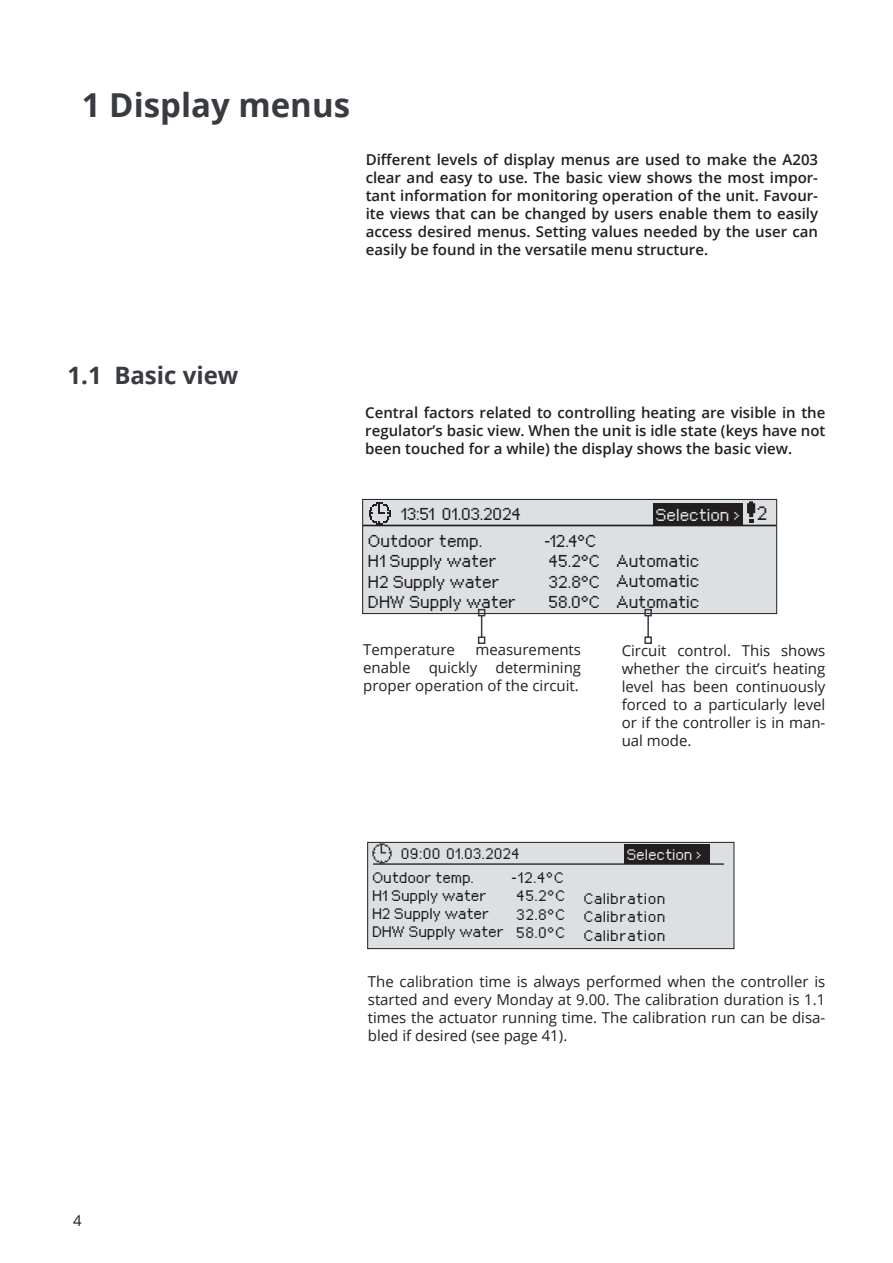
<style>
.page{position:relative;width:893px;height:1263px;background:#fff}
.page>*{position:absolute;margin:0;border:0;box-sizing:border-box;transform-origin:0 0}
.Otsikko{font:700 33px "Open Sans";color:#383b3f}
.Otsikko_2{font:700 24px "Open Sans";color:#383b3f}
.Ingressi{font:600 15px/18px "Open Sans";color:#231f20;text-align:justify}
.Leipäteksti{font:15px/18px "Open Sans";color:#231f20;text-align:justify}
.t1{font:13.5px "px sans nouveaux";color:#231f20}
.Display_black{font:12px "px sans nouveaux";letter-spacing:.04em;color:#231f20}
.Display_grey{font:12px "px sans nouveaux";letter-spacing:.04em;color:#dde0e2}
.Display_black-2{font:10.65px "px sans nouveaux";letter-spacing:.045em;color:#231f20}
.Display_black-3{font:10.65px "px sans nouveaux";letter-spacing:.065em;color:#231f20}
.Display_black-4{font:10.65px "px sans nouveaux";letter-spacing:.1em;color:#231f20}
.Display_grey-2{font:10.65px "px sans nouveaux";letter-spacing:.045em;color:#dde0e2}
</style>
<div class="page">
<div style="left:363px;top:499px;width:414px;height:115px;background:#dde0e2"></div>
<div style="left:362px;top:499px;width:415px;height:115px;border:1px solid #231f20"></div>
<hr style="left:363px;top:525px;width:413px;height:1px;background:#231f20">
<div style="left:653px;top:503px;width:90px;height:22px;background:#231f20"></div>
<svg style="left:369px;top:502px;width:22px;height:23px"></svg>
<svg style="left:747px;top:501px;width:8px;height:21px"></svg>
<svg style="left:481px;top:616px;width:1px;height:20px"></svg>
<div style="left:478px;top:609px;width:7px;height:7px;border:2px solid #383b3f"></div>
<div style="left:478px;top:636px;width:7px;height:8px;border:2px solid #383b3f"></div>
<hr style="left:647px;top:616px;width:2px;height:21px;background:#383b3f">
<div style="left:644px;top:609px;width:8px;height:7px;border:2px solid #383b3f"></div>
<div style="left:644px;top:636px;width:8px;height:8px;border:2px solid #383b3f"></div>
<div style="left:368px;top:842px;width:366px;height:106px;background:#dde0e2"></div>
<div style="left:367px;top:842px;width:367px;height:107px;border:1px solid #231f20"></div>
<hr style="left:373px;top:863px;width:351px;height:2px;background:#231f20">
<div style="left:624px;top:844px;width:85px;height:20px;background:#231f20"></div>
<img style="left:371px;top:843px;width:22px;height:21px">
<p class="Otsikko" style="left:82px;top:82px;width:270px">1 Display menus</p>
<p class="Ingressi" style="left:366px;top:150px;width:454px">Different levels of display menus are used to make the A203 clear and easy to use. The basic view shows the most impor&shy;tant information for monitoring operation of the unit. Favour&shy;ite views that can be changed by users enable them to easily access desired menus. Setting values needed by the user can easily be found in the versatile menu structure.</p>
<p class="Otsikko_2" style="left:68px;top:358px;width:172px">1.1 Basic view</p>
<p class="Ingressi" style="left:365px;top:403px;width:462px">Central factors related to controlling heating are visible in the regulator’s basic view. When the unit is idle state (keys have not been touched for a while) the display shows the basic view.</p>
<p class="Display_black" style="left:401px;top:509px;width:122px">13:51 01.03.2024</p>
<p class="Display_grey" style="left:656px;top:509px;width:86px">Selection &gt;</p>
<p class="t1" style="left:758px;top:507px;width:12px">2</p>
<p class="Display_black" style="left:369px;top:536px;width:115px">Outdoor temp.</p>
<p class="Display_black" style="left:369px;top:556px;width:130px">H1 Supply water</p>
<p class="Display_black" style="left:369px;top:576px;width:133px">H2 Supply water</p>
<p class="Display_black" style="left:369px;top:597px;width:149px">DHW Supply water</p>
<p class="Display_black" style="left:545px;top:536px;width:53px">-12.4°C</p>
<p class="Display_black" style="left:550px;top:556px;width:52px">45.2°C</p>
<p class="Display_black" style="left:550px;top:576px;width:52px">32.8°C</p>
<p class="Display_black" style="left:550px;top:597px;width:52px">58.0°C</p>
<p class="Display_black" style="left:617px;top:556px;width:84px">Automatic</p>
<p class="Display_black" style="left:617px;top:576px;width:84px">Automatic</p>
<p class="Display_black" style="left:617px;top:596px;width:84px">Automatic</p>
<p class="Leipäteksti" style="left:363px;top:641px;width:219px;text-indent:112px">measurements enable quickly determining proper operation of the circuit.</p>
<p class="Leipäteksti" style="left:622px;top:641px;width:205px">Circuit control. This shows whether the circuit’s heating level has been continuously forced to a particularly level or if the controller is in man&shy;ual mode.</p>
<p class="Leipäteksti" style="left:363px;top:641px;width:93px">Temperature</p>
<p class="Display_black-3" style="left:402px;top:849px;width:120px">09:00 01.03.2024</p>
<p class="Display_black-2" style="left:373px;top:873px;width:103px">Outdoor temp.</p>
<p class="Display_black-2" style="left:373px;top:891px;width:116px">H1 Supply water</p>
<p class="Display_black-2" style="left:373px;top:909px;width:118px">H2 Supply water</p>
<p class="Display_black-2" style="left:373px;top:927px;width:133px">DHW Supply water</p>
<p class="Display_black-3" style="left:512px;top:873px;width:53px">-12.4°C</p>
<p class="Display_black-3" style="left:517px;top:891px;width:50px">45.2°C</p>
<p class="Display_black-3" style="left:517px;top:910px;width:50px">32.8°C</p>
<p class="Display_black-3" style="left:517px;top:928px;width:50px">58.0°C</p>
<p class="Display_grey-2" style="left:627px;top:850px;width:76px">Selection &gt;</p>
<p class="Display_black-4" style="left:584px;top:894px;width:83px">Calibration</p>
<p class="Display_black-4" style="left:584px;top:912px;width:83px">Calibration</p>
<p class="Display_black-4" style="left:584px;top:931px;width:83px">Calibration</p>
<p class="Leipäteksti" style="left:368px;top:972px;width:459px">The calibration time is always performed when the controller is started and every Monday at 9.00. The calibration duration is 1.1 times the actuator running time. The calibration run can be disa&shy;bled if desired (see page 41).</p>
<p class="Leipäteksti" style="left:73px;top:1211px;width:10px">4</p>
</div>
